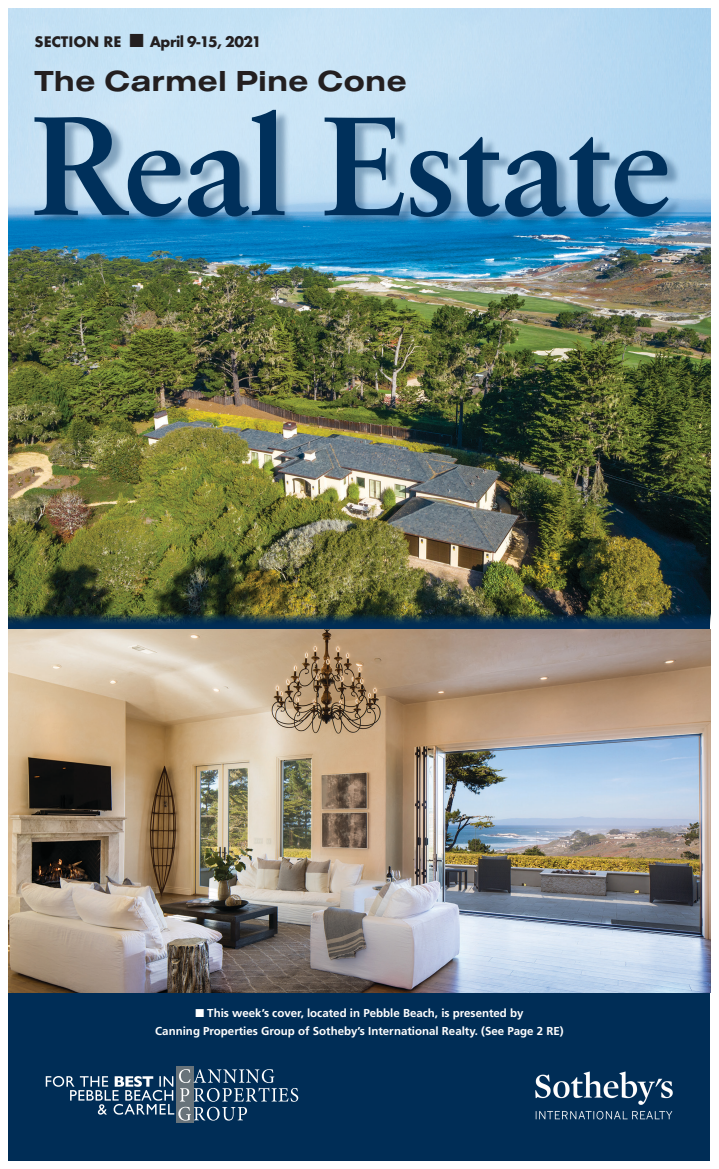
<style>
.page{position:relative;width:719px;height:1169px;background:#fff}
.page>*{position:absolute;margin:0;border:0;box-sizing:border-box;transform-origin:0 0}
.t1{font:700 140px "Classical Garamond BT";letter-spacing:-.02em;color:#00305b}
.t2{font:30px "Sans Extended Medium DTC";color:#231f20}
.t3{font:700 16px "Futura T";letter-spacing:-.03em;color:#231f20}
.t4{font:700 11.5px/18px "Frutiger";color:#fff;text-align:center}
</style>
<div class="page">
<div style="left:8px;top:8px;width:701px;height:1152px;background:#002d56"></div>
<img style="left:535px;top:1071px;width:138px;height:49px">
<img style="left:177px;top:1067px;width:16px;height:55px">
<img style="left:193px;top:1069px;width:105px;height:32px">
<img style="left:178px;top:1069px;width:13px;height:51px">
<img style="left:46px;top:1076px;width:127px;height:24px">
<img style="left:115px;top:1076px;width:38px;height:10px">
<img style="left:8px;top:629px;width:702px;height:363px">
<img style="left:8px;top:8px;width:702px;height:618px">
<div style="left:37px;top:110px;width:645px;height:119px;background:#00305b;opacity:.36"></div>
<h3 class="t3" style="left:35px;top:32px;width:228px">SECTION RE ■ April 9-15, 2021</h3>
<h2 class="t2" style="left:35px;top:64px;width:374px">The Carmel Pine Cone</h2>
<h1 class="t1" style="left:31px;top:80px;width:642px">Real Estate</h1>
<p class="t4" style="left:155px;top:1003px;width:410px">■ This week’s cover, located in Pebble Beach, is presented by<br>Canning Properties Group of Sotheby’s International Realty. (See Page 2 RE)</p>
</div>
